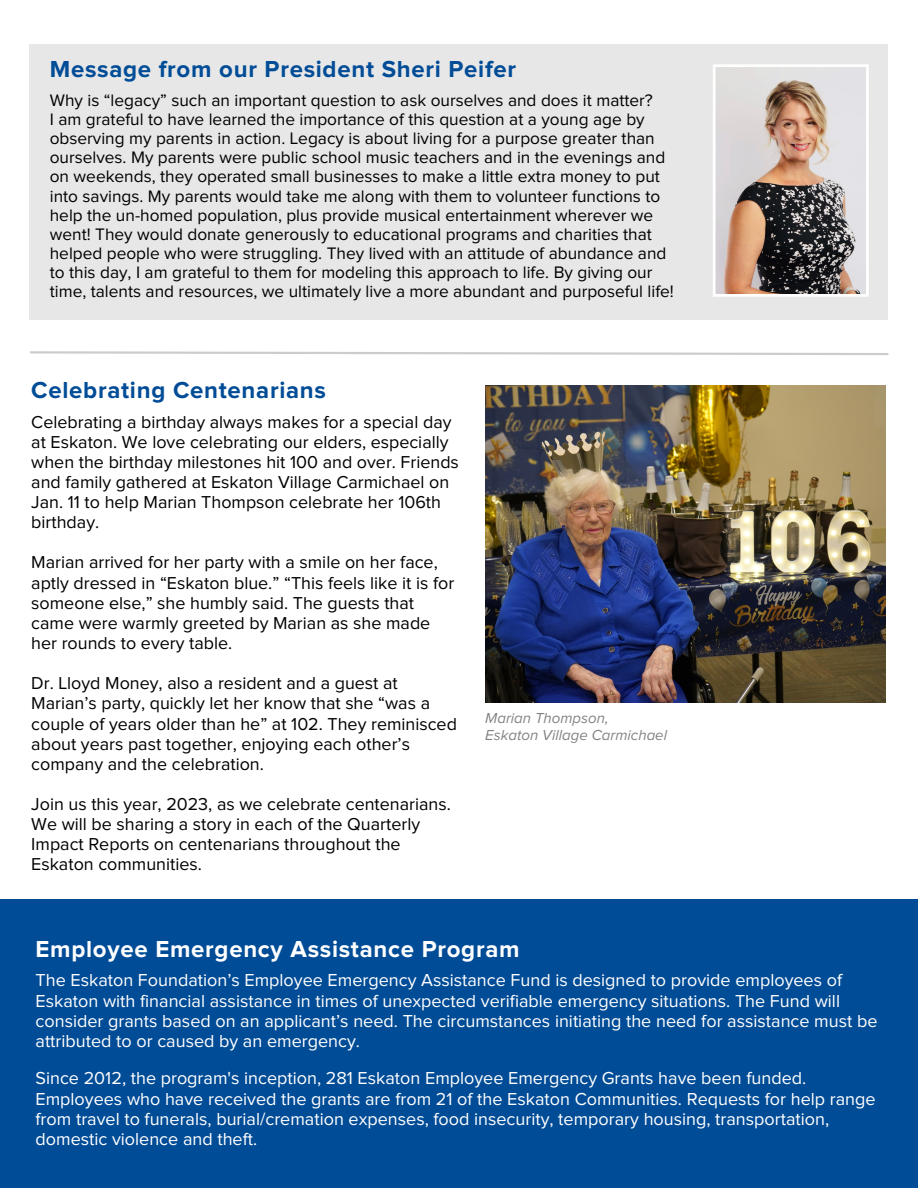
<style>
.page{position:relative;width:918px;height:1188px;background:#fff}
.page>*{position:absolute;margin:0;border:0;box-sizing:border-box;transform-origin:0 0}
.t1{font:700 24px "Proxima Nova";letter-spacing:.03em;color:#004c97}
.t2{font:700 24px "Proxima Nova";letter-spacing:.03em;color:#fff}
.t3{font:18px/20.2px "Proxima Nova";color:#fff}
.t4{font:17.85px/20.1px "Proxima Nova";color:#000}
.t5{font:17.25px/19.2px "Proxima Nova";color:#000}
.t6{font:italic 15px/16.8px "Proxima Nova";color:#000}
</style>
<div class="page">
<div style="left:0;top:899px;width:918px;height:289px;background:#004c97"></div>
<div style="left:29px;top:44px;width:859px;height:275px;background:#e7e7e7"></div>
<img style="left:485px;top:385px;width:401px;height:318px">
<img style="left:713px;top:64px;width:156px;height:233px">
<svg style="left:30px;top:351px;width:859px;height:4px"></svg>
<h1 class="t1" style="left:50px;top:58px;width:468px">Message from our President Sheri Peifer</h1>
<p class="t5" style="left:50px;top:91px;width:626px">Why is “legacy” such an important question to ask ourselves and does it matter?<br>I am grateful to have learned the importance of this question at a young age by observing my parents in action. Legacy is about living for a purpose greater than ourselves. My parents were public school music teachers and in the evenings and on weekends, they operated small businesses to make a little extra money to put into savings. My parents would take me along with them to volunteer functions to help the un-homed population, plus provide musical entertainment wherever we went! They would donate generously to educational programs and charities that helped people who were struggling. They lived with an attitude of abundance and to this day, I am grateful to them for modeling this approach to life. By giving our time, talents and resources, we ultimately live a more abundant and purposeful life!</p>
<h1 class="t1" style="left:31px;top:379px;width:296px">Celebrating Centenarians</h1>
<p class="t4" style="left:31px;top:412px;width:429px">Celebrating a birthday always makes for a special day at Eskaton. We love celebrating our elders, especially when the birthday milestones hit 100 and over. Friends and family gathered at Eskaton Village Carmichael on Jan. 11 to help Marian Thompson celebrate her 106th birthday.</p>
<p class="t4" style="left:31px;top:553px;width:424px">Marian arrived for her party with a smile on her face, aptly dressed in “Eskaton blue.” “This feels like it is for someone else,” she humbly said. The guests that came were warmly greeted by Marian as she made her rounds to every table.</p>
<p class="t4" style="left:31px;top:674px;width:427px">Dr. Lloyd Money, also a resident and a guest at Marian’s party, quickly let her know that she “was a couple of years older than he” at 102. They reminisced about years past together, enjoying each other’s company and the celebration.</p>
<p class="t4" style="left:31px;top:795px;width:421px">Join us this year, 2023, as we celebrate centenarians.<br>We will be sharing a story in each of the Quarterly Impact Reports on centenarians throughout the Eskaton communities.</p>
<p class="t6" style="left:485px;top:710px;width:183px">Marian Thompson,<br>Eskaton Village Carmichael</p>
<h1 class="t2" style="left:36px;top:938px;width:486px">Employee Emergency Assistance Program</h1>
<p class="t3" style="left:36px;top:971px;width:843px">The Eskaton Foundation’s Employee Emergency Assistance Fund is designed to provide employees of Eskaton with financial assistance in times of unexpected verifiable emergency situations. The Fund will consider grants based on an applicant’s need. The circumstances initiating the need for assistance must be attributed to or caused by an emergency.</p>
<p class="t3" style="left:36px;top:1069px;width:842px">Since 2012, the program's inception, 281 Eskaton Employee Emergency Grants have been funded.<br>Employees who have received the grants are from 21 of the Eskaton Communities. Requests for help range from travel to funerals, burial/cremation expenses, food insecurity, temporary housing, transportation, domestic violence and theft.</p>
</div>
